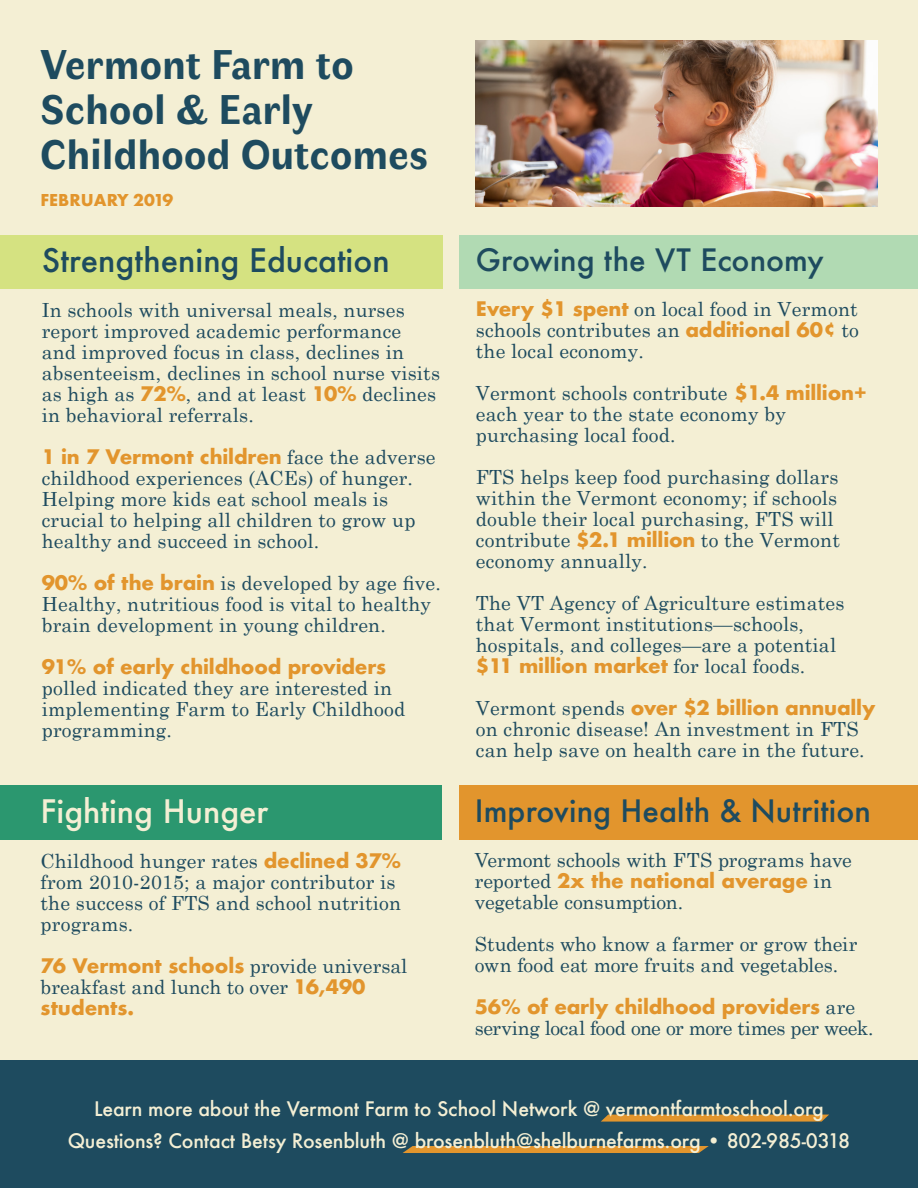
<style>
.page{position:relative;width:918px;height:1188px;background:#fff}
.page>*{position:absolute;margin:0;border:0;box-sizing:border-box;transform-origin:0 0}
.t1{font:700 42px/45px "Faune Text";letter-spacing:.01em;color:#1e4b5f}
.t2{font:500 31.5px "Futura";color:#1e4b5f}
.t3{font:500 31.5px "Futura";color:#f4efd4}
.t4{font:500 30px "Futura";color:#1e4b5f}
.t5{font:19.5px/21px "Century Schoolbook";letter-spacing:.01em;color:#1e4b5f}
.t6{font:19.5px/21px "Century Schoolbook";letter-spacing:-.01em;color:#1e4b5f}
.t7{font:500 19.5px "Futura";letter-spacing:-.01em;color:#f4efd4}
.t8{font:19.5px/21px "Century Schoolbook";letter-spacing:-.02em;color:#1e4b5f}
.t9{font:700 18px "Futura PT";letter-spacing:.005em;color:#e2952d}
.s1{font-family:"Futura";font-weight:700;color:#e2952d}
</style>
<div class="page">
<div style="left:0;top:0;width:918px;height:1060px;background:#f4efd4"></div>
<div style="left:459px;top:235px;width:459px;height:54px;background:#b1dab3"></div>
<div style="left:0;top:235px;width:442px;height:54px;background:#d5e281"></div>
<div style="left:0;top:785px;width:442px;height:54px;background:#2b976f"></div>
<div style="left:459px;top:785px;width:459px;height:54px;background:#e2952d"></div>
<div style="left:0;top:1060px;width:918px;height:128px;background:#1e4b5f"></div>
<div style="left:403px;top:1146px;width:306px;height:7px;background:#e2952d"></div>
<svg style="left:601px;top:1115px;width:228px;height:7px;background:#d08e31"></svg>
<img style="left:476px;top:40px;width:402px;height:166px">
<p class="t1" style="left:40px;top:40px;width:389px">Vermont Farm to<br>School &amp; Early<br>Childhood Outcomes</p>
<p class="t9" style="left:40px;top:188px;width:134px">FEBRUARY 2019</p>
<p class="t2" style="left:42px;top:239px;width:349px">Strengthening Education</p>
<p class="t5" style="left:42px;top:299px;width:400px">In schools with universal meals, nurses report improved academic performance and improved focus in class, declines in absenteeism, declines in school nurse visits as high as <span class="s1">72%</span>, and at least <span class="s1">10%</span> declines in behavioral referrals.</p>
<p class="t5" style="left:42px;top:446px;width:396px"><span class="s1">1 in 7 Vermont children</span> face the adverse childhood experiences (ACEs) of hunger.<br>Helping more kids eat school meals is crucial to helping all children to grow up healthy and succeed in school.</p>
<p class="t5" style="left:42px;top:572px;width:401px"><span class="s1">90% of the brain</span> is developed by age five.<br>Healthy, nutritious food is vital to healthy brain development in young children.</p>
<p class="t5" style="left:42px;top:656px;width:365px"><span class="s1">91% of early childhood providers </span>polled indicated they are interested in implementing Farm to Early Childhood programming.</p>
<p class="t3" style="left:40px;top:789px;width:229px">Fighting Hunger</p>
<p class="t5" style="left:40px;top:850px;width:362px">Childhood hunger rates <span class="s1">declined 37% </span>from 2010-2015; a major contributor is the success of FTS and school nutrition programs.</p>
<p class="t5" style="left:40px;top:955px;width:368px"><span class="s1">76 Vermont schools</span> provide universal breakfast and lunch to over <span class="s1">16,490 students.</span></p>
<p class="t4" style="left:476px;top:240px;width:349px">Growing the VT Economy</p>
<p class="t5" style="left:476px;top:298px;width:385px;text-align:justify"><span class="s1">Every $1 spent</span> on local food in Vermont schools contributes an <span class="s1">additional 60¢</span> to the local economy.</p>
<p class="t5" style="left:476px;top:382px;width:393px">Vermont schools contribute <span class="s1">$1.4 million+ </span>each year to the state economy by purchasing local food.</p>
<p class="t5" style="left:476px;top:466px;width:366px">FTS helps keep food purchasing dollars within the Vermont economy; if schools double their local purchasing, FTS will contribute <span class="s1">$2.1 million</span> to the Vermont economy annually.</p>
<p class="t5" style="left:476px;top:592px;width:370px">The VT Agency of Agriculture estimates that Vermont institutions—schools, hospitals, and colleges—are a potential <span class="s1">$11 million market</span> for local foods.</p>
<p class="t5" style="left:476px;top:697px;width:401px">Vermont spends <span class="s1">over $2 billion annually </span>on chronic disease! An investment in FTS can help save on health care in the future.</p>
<p class="t4" style="left:475px;top:791px;width:397px">Improving Health &amp; Nutrition</p>
<p class="t6" style="left:475px;top:849px;width:379px">Vermont schools with FTS programs have reported <span class="s1">2x the national average</span> in vegetable consumption.</p>
<p class="t6" style="left:475px;top:933px;width:384px">Students who know a farmer or grow their own food eat more fruits and vegetables.</p>
<p class="t8" style="left:475px;top:996px;width:400px"><span class="s1">56% of early childhood providers</span> are serving local food one or more times per week.</p>
<p class="t7" style="left:94px;top:1095px;width:731px">Learn more about the Vermont Farm to School Network @ vermontfarmtoschool.org</p>
<p class="t7" style="left:68px;top:1127px;width:784px">Questions? Contact Betsy Rosenbluth @ brosenbluth@shelburnefarms.org • 802-985-0318</p>
</div>
